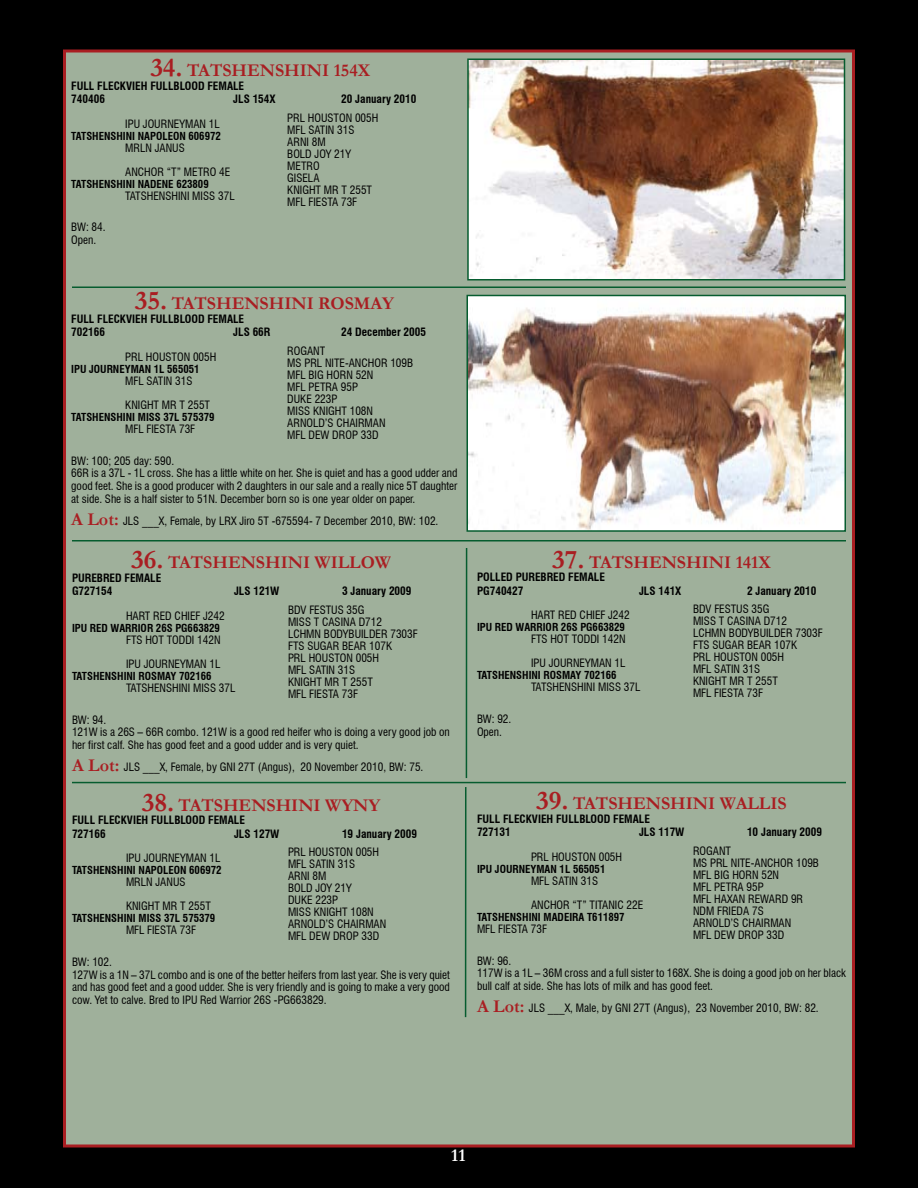
<style>
.page{position:relative;width:918px;height:1188px;background:#000}
.page>*{position:absolute;margin:0;border:0;box-sizing:border-box;transform-origin:0 0}
.t1{font:700 18px "Garamond";color:#a91e22}
.t2{font:700 18px "Garamond";color:#fff}
.t3{font:condensed 11.25px/12.8px "Swiss 721 BT";color:#000}
.t4{font:700 condensed 11.25px/13.5px "Swiss 721 BT";color:#000}
.t5{font:700 condensed 10.8px "Swiss 721 BT";color:#000}
.s1{font-size:27px}
.s2{font-family:"Garamond";font-weight:700;font-stretch:normal;font-size:18px;color:#a91e22}
</style>
<div class="page">
<div style="left:64px;top:51px;width:790px;height:1095px;background:#9fb09b"></div>
<img style="left:470px;top:61px;width:372px;height:216px">
<div style="left:467px;top:58px;width:378px;height:222px;border:2px solid #065c2f"></div>
<img style="left:469px;top:298px;width:374px;height:231px">
<div style="left:466px;top:295px;width:380px;height:237px;border:2px solid #065c2f"></div>
<hr style="left:72px;top:540px;width:774px;height:2px;background:#065c2f">
<hr style="left:72px;top:286px;width:774px;height:2px;background:#065c2f">
<hr style="left:466px;top:548px;width:1px;height:230px;background:#065c2f">
<hr style="left:465px;top:787px;width:1px;height:230px;background:#065c2f">
<hr style="left:72px;top:782px;width:774px;height:1px;background:#065c2f">
<h1 class="t1" style="left:150px;top:58px;width:221px"><span class="s1">34.</span> TATSHENSHINI 154X</h1>
<p class="t4" style="left:71px;top:79px;width:174px">FULL FLECKVIEH FULLBLOOD FEMALE<br>740406</p>
<p class="t4" style="left:233px;top:92px;width:44px">JLS 154X</p>
<p class="t4" style="left:341px;top:92px;width:77px">20 January 2010</p>
<p class="t3" style="left:287px;top:111px;width:93px">PRL HOUSTON 005H</p>
<p class="t3" style="left:125px;top:117px;width:96px">IPU JOURNEYMAN 1L</p>
<p class="t3" style="left:287px;top:123px;width:69px">MFL SATIN 31S</p>
<p class="t5" style="left:71px;top:130px;width:151px">TATSHENSHINI NAPOLEON 606972</p>
<p class="t3" style="left:287px;top:135px;width:40px">ARNI 8M</p>
<p class="t3" style="left:125px;top:141px;width:61px">MRLN JANUS</p>
<p class="t3" style="left:287px;top:148px;width:65px;line-height:12px">BOLD JOY 21Y<br>METRO</p>
<p class="t3" style="left:125px;top:165px;width:106px">ANCHOR “T” METRO 4E</p>
<p class="t3" style="left:287px;top:171px;width:34px">GISELA</p>
<p class="t5" style="left:71px;top:178px;width:139px">TATSHENSHINI NADENE 623809</p>
<p class="t3" style="left:287px;top:183px;width:86px">KNIGHT MR T 255T</p>
<p class="t3" style="left:125px;top:189px;width:111px">TATSHENSHINI MISS 37L</p>
<p class="t3" style="left:287px;top:195px;width:71px">MFL FIESTA 73F</p>
<p class="t3" style="left:71px;top:221px;width:36px">BW: 84.<br>Open.</p>
<h1 class="t1" style="left:135px;top:291px;width:261px"><span class="s1">35.</span> TATSHENSHINI ROSMAY</h1>
<p class="t4" style="left:71px;top:312px;width:174px">FULL FLECKVIEH FULLBLOOD FEMALE<br>702166</p>
<p class="t4" style="left:233px;top:326px;width:39px">JLS 66R</p>
<p class="t4" style="left:341px;top:326px;width:86px">24 December 2005</p>
<p class="t3" style="left:287px;top:345px;width:40px">ROGANT</p>
<p class="t3" style="left:125px;top:351px;width:93px">PRL HOUSTON 005H</p>
<p class="t3" style="left:287px;top:357px;width:128px">MS PRL NITE-ANCHOR 109B</p>
<p class="t5" style="left:71px;top:363px;width:130px">IPU JOURNEYMAN 1L 565051</p>
<p class="t3" style="left:287px;top:369px;width:88px">MFL BIG HORN 52N</p>
<p class="t3" style="left:125px;top:375px;width:69px">MFL SATIN 31S</p>
<p class="t3" style="left:287px;top:381px;width:72px;line-height:12px">MFL PETRA 95P<br>DUKE 223P</p>
<p class="t3" style="left:125px;top:399px;width:86px">KNIGHT MR T 255T</p>
<p class="t3" style="left:287px;top:405px;width:87px">MISS KNIGHT 108N</p>
<p class="t5" style="left:71px;top:411px;width:145px">TATSHENSHINI MISS 37L 575379</p>
<p class="t3" style="left:287px;top:417px;width:100px">ARNOLD’S CHAIRMAN</p>
<p class="t3" style="left:125px;top:423px;width:71px">MFL FIESTA 73F</p>
<p class="t3" style="left:287px;top:429px;width:93px">MFL DEW DROP 33D</p>
<p class="t3" style="left:71px;top:454px;width:388px">BW: 100; 205 day: 590.<br>66R is a 37L - 1L cross. She has a little white on her. She is quiet and has a good udder and good feet. She is a good producer with 2 daughters in our sale and a really nice 5T daughter at side. She is a half sister to 51N. December born so is one year older on paper.</p>
<p class="t3" style="left:71px;top:514px;width:369px"><span class="s2">A Lot:</span> JLS ___X, Female, by LRX Jiro 5T -675594- 7 December 2010, BW: 102.</p>
<h1 class="t1" style="left:131px;top:550px;width:261px"><span class="s1">36.</span> TATSHENSHINI WILLOW</h1>
<p class="t4" style="left:72px;top:571px;width:91px">PUREBRED FEMALE<br>G727154</p>
<p class="t4" style="left:234px;top:585px;width:47px">JLS 121W</p>
<p class="t4" style="left:342px;top:585px;width:71px">3 January 2009</p>
<p class="t3" style="left:288px;top:604px;width:78px">BDV FESTUS 35G</p>
<p class="t3" style="left:126px;top:610px;width:100px">HART RED CHIEF J242</p>
<p class="t3" style="left:288px;top:616px;width:96px">MISS T CASINA D712</p>
<p class="t5" style="left:72px;top:622px;width:150px">IPU RED WARRIOR 26S PG663829</p>
<p class="t3" style="left:288px;top:628px;width:131px">LCHMN BODYBUILDER 7303F</p>
<p class="t3" style="left:126px;top:634px;width:96px">FTS HOT TODDI 142N</p>
<p class="t3" style="left:288px;top:640px;width:106px;line-height:12px">FTS SUGAR BEAR 107K<br>PRL HOUSTON 005H</p>
<p class="t3" style="left:126px;top:658px;width:96px">IPU JOURNEYMAN 1L</p>
<p class="t3" style="left:288px;top:664px;width:69px">MFL SATIN 31S</p>
<p class="t5" style="left:72px;top:670px;width:141px">TATSHENSHINI ROSMAY 702166</p>
<p class="t3" style="left:288px;top:676px;width:86px">KNIGHT MR T 255T</p>
<p class="t3" style="left:126px;top:682px;width:111px">TATSHENSHINI MISS 37L</p>
<p class="t3" style="left:288px;top:688px;width:71px">MFL FIESTA 73F</p>
<p class="t3" style="left:72px;top:713px;width:379px">BW: 94.<br>121W is a 26S – 66R combo. 121W is a good red heifer who is doing a very good job on her first calf. She has good feet and a good udder and is very quiet.</p>
<p class="t3" style="left:72px;top:760px;width:353px"><span class="s2">A Lot:</span> JLS ___X, Female, by GNI 27T (Angus), 20 November 2010, BW: 75.</p>
<h1 class="t1" style="left:142px;top:793px;width:240px"><span class="s1">38.</span> TATSHENSHINI WYNY</h1>
<p class="t4" style="left:72px;top:813px;width:174px">FULL FLECKVIEH FULLBLOOD FEMALE<br>727166</p>
<p class="t4" style="left:234px;top:827px;width:47px">JLS 127W</p>
<p class="t4" style="left:342px;top:827px;width:77px">19 January 2009</p>
<p class="t3" style="left:288px;top:846px;width:93px">PRL HOUSTON 005H</p>
<p class="t3" style="left:126px;top:852px;width:96px">IPU JOURNEYMAN 1L</p>
<p class="t3" style="left:288px;top:858px;width:69px">MFL SATIN 31S</p>
<p class="t5" style="left:72px;top:864px;width:151px">TATSHENSHINI NAPOLEON 606972</p>
<p class="t3" style="left:288px;top:870px;width:40px">ARNI 8M</p>
<p class="t3" style="left:126px;top:876px;width:61px">MRLN JANUS</p>
<p class="t3" style="left:288px;top:882px;width:65px;line-height:12px">BOLD JOY 21Y<br>DUKE 223P</p>
<p class="t3" style="left:126px;top:900px;width:86px">KNIGHT MR T 255T</p>
<p class="t3" style="left:288px;top:906px;width:87px">MISS KNIGHT 108N</p>
<p class="t5" style="left:72px;top:912px;width:145px">TATSHENSHINI MISS 37L 575379</p>
<p class="t3" style="left:288px;top:918px;width:100px">ARNOLD’S CHAIRMAN</p>
<p class="t3" style="left:126px;top:924px;width:71px">MFL FIESTA 73F</p>
<p class="t3" style="left:288px;top:930px;width:93px">MFL DEW DROP 33D</p>
<p class="t3" style="left:72px;top:956px;width:379px">BW: 102.<br>127W is a 1N – 37L combo and is one of the better heifers from last year. She is very quiet and has good feet and a good udder. She is very friendly and is going to make a very good cow. Yet to calve. Bred to IPU Red Warrior 26S -PG663829.</p>
<h1 class="t1" style="left:552px;top:550px;width:220px"><span class="s1">37.</span> TATSHENSHINI 141X</h1>
<p class="t4" style="left:477px;top:570px;width:130px">POLLED PUREBRED FEMALE<br>PG740427</p>
<p class="t4" style="left:639px;top:584px;width:44px">JLS 141X</p>
<p class="t4" style="left:747px;top:584px;width:71px">2 January 2010</p>
<p class="t3" style="left:693px;top:603px;width:78px">BDV FESTUS 35G</p>
<p class="t3" style="left:531px;top:609px;width:100px">HART RED CHIEF J242</p>
<p class="t3" style="left:693px;top:615px;width:96px">MISS T CASINA D712</p>
<p class="t5" style="left:477px;top:621px;width:150px">IPU RED WARRIOR 26S PG663829</p>
<p class="t3" style="left:693px;top:627px;width:131px">LCHMN BODYBUILDER 7303F</p>
<p class="t3" style="left:531px;top:633px;width:96px">FTS HOT TODDI 142N</p>
<p class="t3" style="left:693px;top:639px;width:106px;line-height:12px">FTS SUGAR BEAR 107K<br>PRL HOUSTON 005H</p>
<p class="t3" style="left:531px;top:657px;width:96px">IPU JOURNEYMAN 1L</p>
<p class="t3" style="left:693px;top:663px;width:69px">MFL SATIN 31S</p>
<p class="t5" style="left:477px;top:669px;width:141px">TATSHENSHINI ROSMAY 702166</p>
<p class="t3" style="left:693px;top:675px;width:86px">KNIGHT MR T 255T</p>
<p class="t3" style="left:531px;top:681px;width:111px">TATSHENSHINI MISS 37L</p>
<p class="t3" style="left:693px;top:687px;width:71px">MFL FIESTA 73F</p>
<p class="t3" style="left:477px;top:712px;width:36px">BW: 92.<br>Open.</p>
<h1 class="t1" style="left:536px;top:792px;width:252px"><span class="s1">39.</span> TATSHENSHINI WALLIS</h1>
<p class="t4" style="left:477px;top:812px;width:174px">FULL FLECKVIEH FULLBLOOD FEMALE<br>727131</p>
<p class="t4" style="left:639px;top:826px;width:47px">JLS 117W</p>
<p class="t4" style="left:747px;top:826px;width:77px">10 January 2009</p>
<p class="t3" style="left:693px;top:845px;width:40px">ROGANT</p>
<p class="t3" style="left:531px;top:851px;width:93px">PRL HOUSTON 005H</p>
<p class="t3" style="left:693px;top:857px;width:128px">MS PRL NITE-ANCHOR 109B</p>
<p class="t5" style="left:477px;top:863px;width:130px">IPU JOURNEYMAN 1L 565051</p>
<p class="t3" style="left:693px;top:869px;width:88px">MFL BIG HORN 52N</p>
<p class="t3" style="left:531px;top:875px;width:69px">MFL SATIN 31S</p>
<p class="t3" style="left:693px;top:881px;width:112px;line-height:12px">MFL PETRA 95P<br>MFL HAXAN REWARD 9R</p>
<p class="t3" style="left:531px;top:899px;width:114px">ANCHOR “T” TITANIC 22E</p>
<p class="t3" style="left:693px;top:905px;width:72px">NDM FRIEDA 7S</p>
<p class="t5" style="left:477px;top:911px;width:149px">TATSHENSHINI MADEIRA T611897</p>
<p class="t3" style="left:693px;top:917px;width:100px">ARNOLD’S CHAIRMAN</p>
<p class="t3" style="left:477px;top:923px;width:71px">MFL FIESTA 73F</p>
<p class="t3" style="left:693px;top:929px;width:93px">MFL DEW DROP 33D</p>
<p class="t3" style="left:477px;top:954px;width:370px">BW: 96.<br>117W is a 1L – 36M cross and a full sister to 168X. She is doing a good job on her black bull calf at side. She has lots of milk and has good feet.</p>
<p class="t3" style="left:477px;top:1001px;width:343px"><span class="s2">A Lot:</span> JLS ___X, Male, by GNI 27T (Angus), 23 November 2010, BW: 82.</p>
<h1 class="t2" style="left:451px;top:1143px;width:16px">11</h1>
</div>
